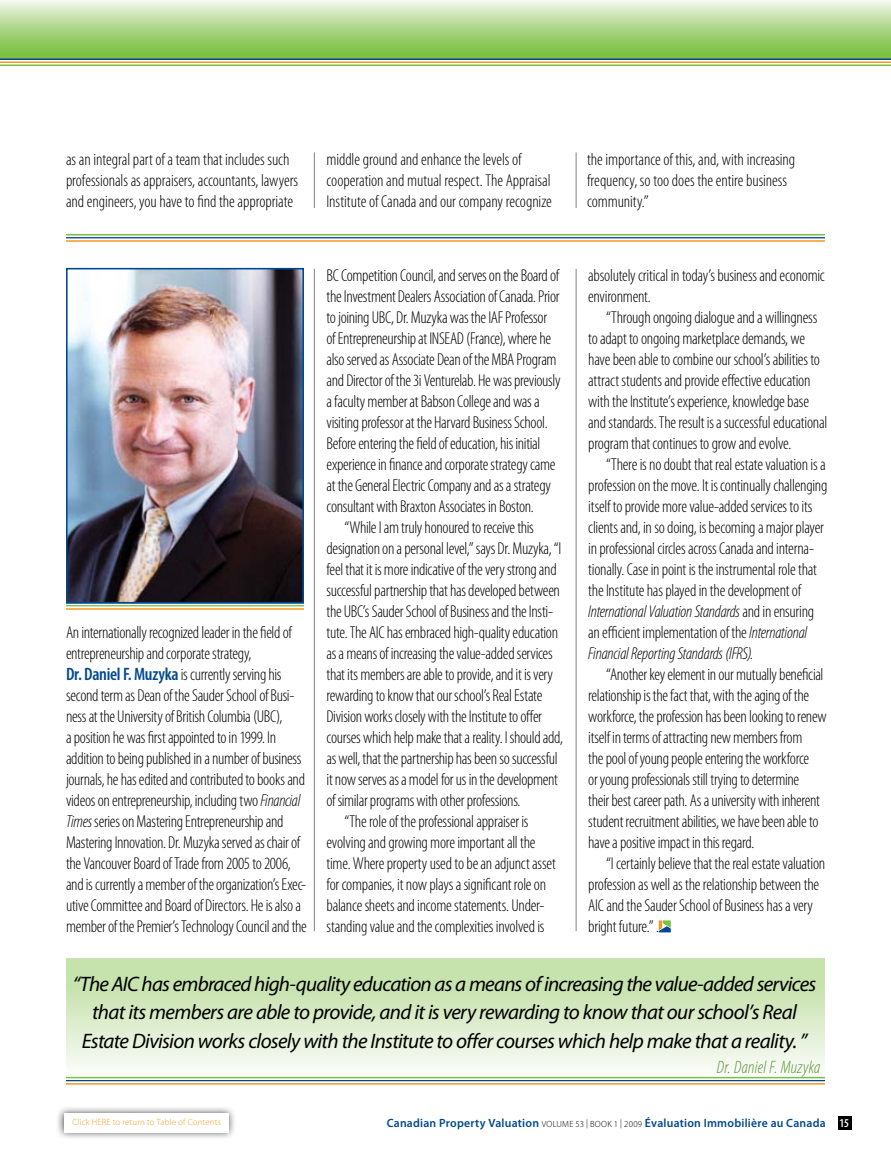
<style>
.page{position:relative;width:891px;height:1161px;background:#fff}
.page>*{position:absolute;margin:0;border:0;box-sizing:border-box;transform-origin:0 0}
.t1{font:italic 21px/28.5px "Myriad Pro";letter-spacing:-.035em;color:#000;text-align:center}
.t2{font:italic 300 condensed 18px "Myriad Pro";letter-spacing:.015em;color:#589231}
.t3{font:300 condensed 17.25px/21px "Myriad Pro";letter-spacing:-.015em;color:#000}
.t4{font:600 12px "Myriad Pro";letter-spacing:.02em;color:#004990}
.t5{font:300 9px "Myriad Pro";letter-spacing:.02em;color:#f8971d}
.s1{font-weight:600;font-size:18px;color:#004990}
.s2{font-style:italic}
.s3{font-weight:300;font-size:9px;color:#000}
.s4{font-stretch:condensed;color:#fff}
</style>
<div class="page">
<div style="left:838px;top:1116px;width:13px;height:14px;background:#000"></div>
<div style="left:0;top:0;width:891px;height:58px;background:linear-gradient(to bottom,#edf3e4,#74bc35)"></div>
<hr style="left:0;top:62px;width:891px;height:1px;background:#f8971d">
<hr style="left:0;top:64px;width:891px;height:2px;background:#7ac143">
<hr style="left:0;top:58px;width:891px;height:2px;background:#004990">
<div style="left:66px;top:959px;width:759px;height:118px;background:linear-gradient(to bottom,#bcdd9e,#f9fbf7)"></div>
<hr style="left:66px;top:1080px;width:759px;height:1px;background:#004990">
<hr style="left:66px;top:1083px;width:759px;height:2px;background:#f8971d">
<hr style="left:66px;top:1077px;width:759px;height:1px;background:#7ac143">
<hr style="left:314px;top:152px;width:1px;height:56px;background:#808285">
<hr style="left:576px;top:152px;width:1px;height:56px;background:#808285">
<svg style="left:659px;top:920px;width:12px;height:12px"></svg>
<hr style="left:314px;top:269px;width:1px;height:662px;background:#808285">
<hr style="left:576px;top:269px;width:1px;height:662px;background:#808285">
<hr style="left:66px;top:237px;width:759px;height:2px;background:#004990">
<hr style="left:66px;top:240px;width:759px;height:2px;background:#f8971d">
<hr style="left:66px;top:234px;width:759px;height:2px;background:#7ac143">
<hr style="left:66px;top:605px;width:238px;height:2px;background:#7ac143">
<hr style="left:66px;top:608px;width:238px;height:2px;background:#f8971d">
<img style="left:69px;top:271px;width:232px;height:330px">
<div style="left:66px;top:268px;width:238px;height:336px;border:2px solid #004990"></div>
<div style="left:56px;top:1105px;width:181px;height:36px;background:#000;opacity:.72"></div>
<div style="left:64px;top:1113px;width:165px;height:19px;background:#fff"></div>
<p class="t3" style="left:66px;top:149px;width:234px">as an integral part of a team that includes such professionals as appraisers, accountants, lawyers and engineers, you have to find the appropriate</p>
<p class="t3" style="left:326px;top:149px;width:227px">middle ground and enhance the levels of cooperation and mutual respect. The Appraisal<br>Institute of Canada and our company recognize</p>
<p class="t3" style="left:66px;top:622px;width:242px">An internationally recognized leader in the field of entrepreneurship and corporate strategy,<br><span class="s1">Dr. Daniel F. Muzyka</span> is currently serving his second term as Dean of the Sauder School of Busi&shy;ness at the University of British Columbia (UBC),<br>a position he was first appointed to in 1999. In addition to being published in a number of business journals, he has edited and contributed to books and videos on entrepreneurship, including two <span class="s2">Financial Times</span> series on Mastering Entrepreneurship and Mastering Innovation. Dr. Muzyka served as chair of the Vancouver Board of Trade from 2005 to 2006, and is currently a member of the organization’s Exec&shy;utive Committee and Board of Directors. He is also a member of the Premier’s Technology Council and the</p>
<p class="t3" style="left:326px;top:265px;width:234px">BC Competition Council, and serves on the Board of</p>
<p class="t3" style="left:326px;top:286px;width:235px">the Investment Dealers Association of Canada. Prior</p>
<p class="t3" style="left:326px;top:307px;width:222px">to joining UBC, Dr. Muzyka was the IAF Professor</p>
<p class="t3" style="left:326px;top:328px;width:226px">of Entrepreneurship at INSEAD (France), where he</p>
<p class="t3" style="left:326px;top:349px;width:232px">also served as Associate Dean of the MBA Program</p>
<p class="t3" style="left:326px;top:370px;width:236px">and Director of the 3i Venturelab. He was previously</p>
<p class="t3" style="left:326px;top:391px;width:215px">a faculty member at Babson College and was a</p>
<p class="t3" style="left:326px;top:412px;width:223px">visiting professor at the Harvard Business School.</p>
<p class="t3" style="left:326px;top:433px;width:216px">Before entering the field of education, his initial</p>
<p class="t3" style="left:326px;top:454px;width:231px">experience in finance and corporate strategy came</p>
<p class="t3" style="left:326px;top:475px;width:226px">at the General Electric Company and as a strategy</p>
<p class="t3" style="left:326px;top:496px;width:209px">consultant with Braxton Associates in Boston.</p>
<p class="t3" style="left:344px;top:517px;width:191px">“While I am truly honoured to receive this</p>
<p class="t3" style="left:326px;top:538px;width:236px">designation on a personal level,” says Dr. Muzyka, “I</p>
<p class="t3" style="left:326px;top:559px;width:232px">feel that it is more indicative of the very strong and</p>
<p class="t3" style="left:326px;top:580px;width:235px">successful partnership that has developed between</p>
<p class="t3" style="left:326px;top:601px;width:228px">the UBC’s Sauder School of Business and the Insti-</p>
<p class="t3" style="left:326px;top:622px;width:233px">tute. The AIC has embraced high-quality education</p>
<p class="t3" style="left:326px;top:643px;width:228px">as a means of increasing the value-added services</p>
<p class="t3" style="left:326px;top:664px;width:228px">that its members are able to provide, and it is very</p>
<p class="t3" style="left:326px;top:685px;width:217px">rewarding to know that our school’s Real Estate</p>
<p class="t3" style="left:326px;top:706px;width:217px">Division works closely with the Institute to offer</p>
<p class="t3" style="left:326px;top:727px;width:238px">courses which help make that a reality. I should add,</p>
<p class="t3" style="left:326px;top:748px;width:233px">as well, that the partnership has been so successful</p>
<p class="t3" style="left:326px;top:769px;width:233px">it now serves as a model for us in the development</p>
<p class="t3" style="left:326px;top:790px;width:196px">of similar programs with other professions.</p>
<p class="t3" style="left:344px;top:811px;width:186px">“The role of the professional appraiser is</p>
<p class="t3" style="left:326px;top:832px;width:211px">evolving and growing more important all the</p>
<p class="t3" style="left:326px;top:853px;width:231px">time. Where property used to be an adjunct asset</p>
<p class="t3" style="left:326px;top:874px;width:221px">for companies, it now plays a significant role on</p>
<p class="t3" style="left:326px;top:895px;width:219px">balance sheets and income statements. Under-</p>
<p class="t3" style="left:326px;top:916px;width:220px">standing value and the complexities involved is</p>
<p class="t3" style="left:587px;top:149px;width:210px">the importance of this, and, with increasing frequency, so too does the entire business community.”</p>
<p class="t3" style="left:588px;top:265px;width:238px">absolutely critical in today’s business and economic environment.</p>
<p class="t3" style="left:588px;top:307px;width:241px;text-indent:18px">“Through ongoing dialogue and a willingness to adapt to ongoing marketplace demands, we have been able to combine our school’s abilities to attract students and provide effective education with the Institute’s experience, knowledge base and standards. The result is a successful educational program that continues to grow and evolve.</p>
<p class="t3" style="left:588px;top:454px;width:241px;text-indent:18px">“There is no doubt that real estate valuation is a profession on the move. It is continually challenging itself to provide more value-added services to its clients and, in so doing, is becoming a major player in professional circles across Canada and interna&shy;tionally. Case in point is the instrumental role that the Institute has played in the development of <span class="s2">International Valuation Standards</span> and in ensuring an efficient implementation of the <span class="s2">International Financial Reporting Standards (IFRS).</span></p>
<p class="t3" style="left:588px;top:664px;width:240px;text-indent:18px">“Another key element in our mutually beneficial relationship is the fact that, with the aging of the workforce, the profession has been looking to renew itself in terms of attracting new members from<br>the pool of young people entering the workforce<br>or young professionals still trying to determine<br>their best career path. As a university with inherent student recruitment abilities, we have been able to have a positive impact in this regard.</p>
<p class="t3" style="left:588px;top:853px;width:239px;text-indent:18px">“I certainly believe that the real estate valuation profession as well as the relationship between the AIC and the Sauder School of Business has a very bright future.” .</p>
<p class="t1" style="left:73px;top:969px;width:745px">“The AIC has embraced high-quality education as a means of increasing the value-added services that its members are able to provide, and it is very rewarding to know that our school’s Real<br>Estate Division works closely with the Institute to offer courses which help make that a reality. ”</p>
<p class="t2" style="left:717px;top:1056px;width:105px">Dr. Daniel F. Muzyka</p>
<p class="t5" style="left:73px;top:1117px;width:150px">Click HERE to return to Table of Contents</p>
<p class="t4" style="left:387px;top:1115px;width:464px">Canadian Property Valuation <span class="s3">Volume 53 | book 1 | 2009</span> Évaluation Immobilière au Canada <span class="s4">15</span></p>
</div>
